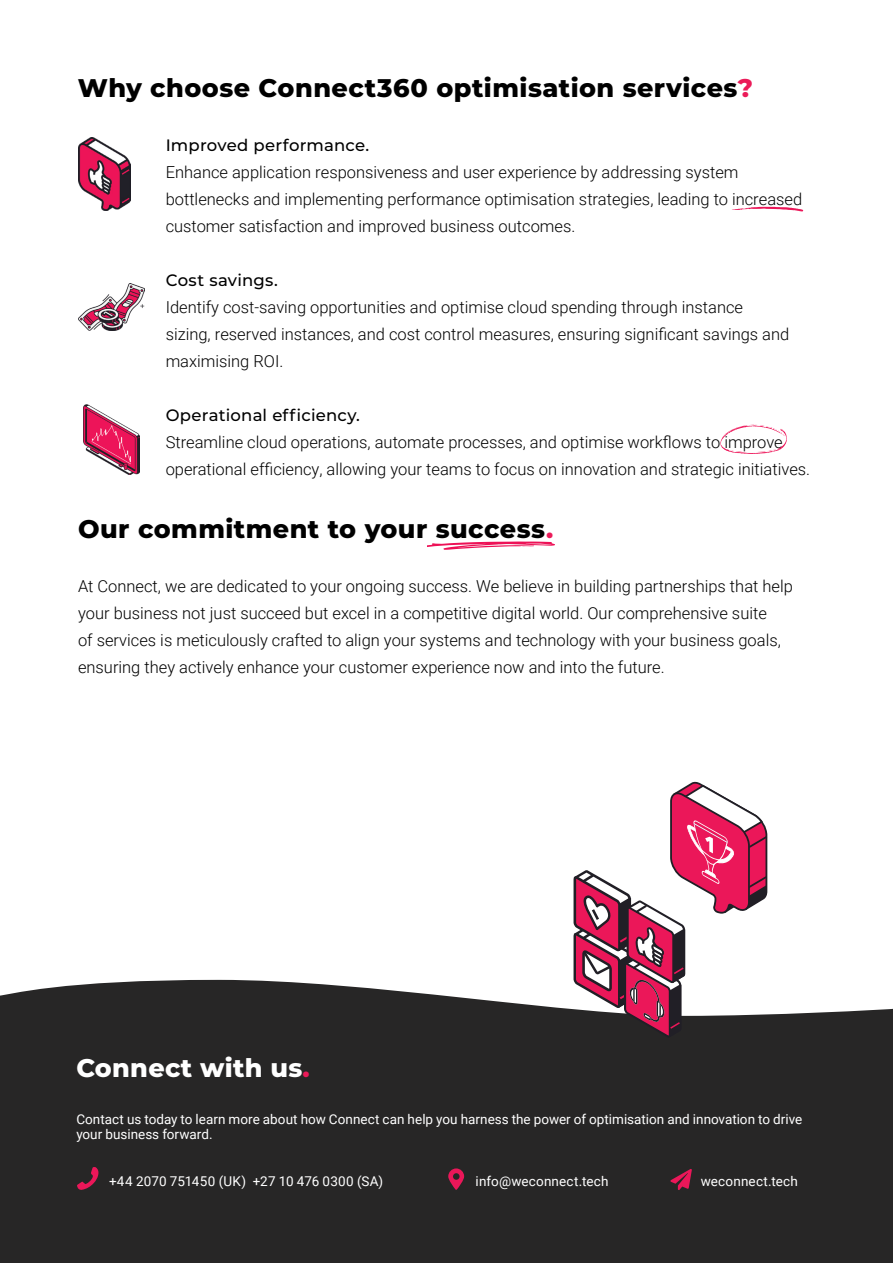
<style>
.page{position:relative;width:893px;height:1263px;background:#fff}
.page>*{position:absolute;margin:0;border:0;box-sizing:border-box;transform-origin:0 0}
.Paragraph_-_size_2{font:800 25.5px "Montserrat";letter-spacing:.02em;color:#000}
.Paragraph_-_small{font:800 25.5px "Montserrat";letter-spacing:.01em;color:#fff}
.Paragraph_-_size_2-2{font:300 16.5px/27px "Roboto";color:#000}
.Paragraph_-_size_2-3{font:500 16.5px "Montserrat";letter-spacing:.015em;color:#000}
.Paragraph_-_small-2{font:13.5px/15px "Roboto";color:#fff}
.s1{color:#eb1b59}
</style>
<div class="page">
<div style="left:0;top:980px;width:893px;height:283px;background:#272626"></div>
<svg style="left:670px;top:1168px;width:22px;height:22px"></svg>
<svg style="left:448px;top:1168px;width:16px;height:22px"></svg>
<svg style="left:77px;top:1167px;width:22px;height:23px"></svg>
<svg style="left:573px;top:781px;width:194px;height:256px"></svg>
<svg style="left:732px;top:207px;width:71px;height:4px"></svg>
<svg style="left:720px;top:424px;width:67px;height:30px"></svg>
<svg style="left:427px;top:541px;width:128px;height:9px"></svg>
<img style="left:78px;top:137px;width:52px;height:73px">
<img style="left:79px;top:283px;width:65px;height:48px">
<img style="left:83px;top:404px;width:56px;height:70px">
<p class="Paragraph_-_size_2" style="left:78px;top:69px;width:677px">Why choose Connect360 optimisation services<span class="s1">?</span></p>
<p class="Paragraph_-_size_2-3" style="left:166px;top:133px;width:205px">Improved performance.</p>
<p class="Paragraph_-_size_2-2" style="left:166px;top:158px;width:638px">Enhance application responsiveness and user experience by addressing system bottlenecks and implementing performance optimisation strategies, leading to increased customer satisfaction and improved business outcomes.</p>
<p class="Paragraph_-_size_2-3" style="left:166px;top:268px;width:114px">Cost savings.</p>
<p class="Paragraph_-_size_2-2" style="left:166px;top:293px;width:625px">Identify cost-saving opportunities and optimise cloud spending through instance sizing, reserved instances, and cost control measures, ensuring significant savings and maximising ROI.</p>
<p class="Paragraph_-_size_2-3" style="left:166px;top:403px;width:196px">Operational efficiency.</p>
<p class="Paragraph_-_size_2-2" style="left:166px;top:428px;width:646px">Streamline cloud operations, automate processes, and optimise workflows to improve operational efficiency, allowing your teams to focus on innovation and strategic initiatives.</p>
<p class="Paragraph_-_size_2" style="left:78px;top:510px;width:477px">Our commitment to your success<span class="s1">.</span></p>
<p class="Paragraph_-_size_2-2" style="left:78px;top:572px;width:716px">At Connect, we are dedicated to your ongoing success. We believe in building partnerships that help your business not just succeed but excel in a competitive digital world. Our comprehensive suite<br>of services is meticulously crafted to align your systems and technology with your business goals, ensuring they actively enhance your customer experience now and into the future.</p>
<p class="Paragraph_-_small" style="left:76px;top:1049px;width:235px">Connect with us<span class="s1">.</span></p>
<p class="Paragraph_-_small-2" style="left:76px;top:1111px;width:727px">Contact us today to learn more about how Connect can help you harness the power of optimisation and innovation to drive your business forward.</p>
<p class="Paragraph_-_small-2" style="left:109px;top:1173px;width:276px">+44 2070 751450 (UK) +27 10 476 0300 (SA)</p>
<p class="Paragraph_-_small-2" style="left:476px;top:1173px;width:134px">info@weconnect.tech</p>
<p class="Paragraph_-_small-2" style="left:701px;top:1173px;width:99px">weconnect.tech</p>
</div>
